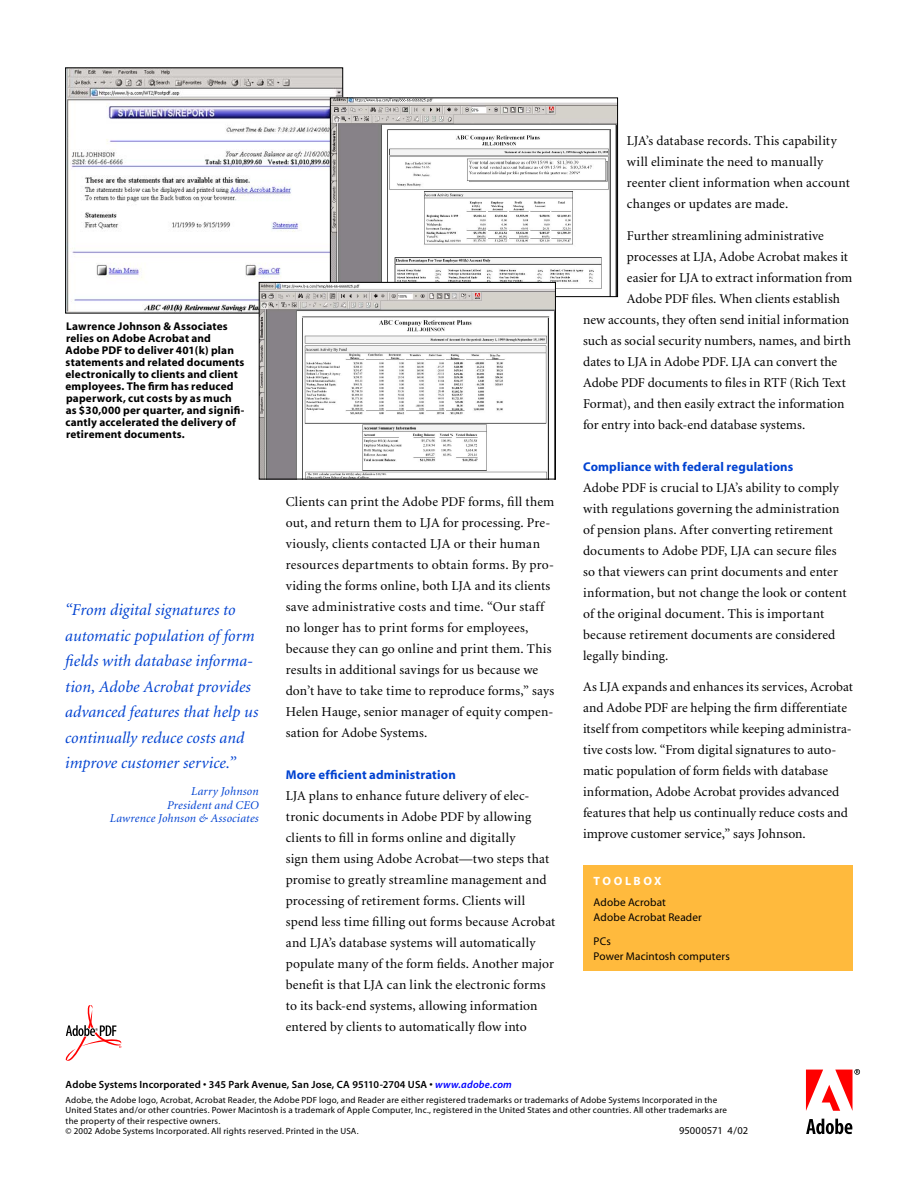
<style>
.page{position:relative;width:918px;height:1188px;background:#fff}
.page>*{position:absolute;margin:0;border:0;box-sizing:border-box;transform-origin:0 0}
.t1{font:64.5px "Adobe Corp ID Adobe";color:#f00}
.t2{font:16.5px/25.5px "Adobe Corp ID Minion Rg It";letter-spacing:.005em;color:#0042d1}
.t3{font:13.5px/21px "Adobe Corp ID Minion Rg";letter-spacing:.01em;color:#000}
.t4{font:12.75px "Adobe Corp ID Myriad Bd";letter-spacing:.01em;color:#0042d1}
.t5{font:12px/13.5px "Adobe Corp ID Minion Rg It";letter-spacing:.015em;color:#0042d1;text-align:right}
.t6{font:12px "Adobe Corp ID Myriad Bd";letter-spacing:.21em;color:#fff}
.t7{font:11.25px/12px "Adobe Corp ID Myriad Bd";letter-spacing:.015em;color:#000}
.t8{font:11.25px/15px "Adobe Corp ID Myriad Rg";letter-spacing:.01em;color:#000}
.t9{font:10.5px "Adobe Corp ID Myriad Sb";letter-spacing:.015em;color:#000}
.t10{font:10.5px "Adobe Corp ID Myriad Rg";letter-spacing:.005em;color:#000}
.t11{font:9px/10.5px "Adobe Corp ID Myriad Rg";letter-spacing:.02em;color:#000}
.s1{font-family:"Adobe Corp ID Myriad Sb It";color:#00f}
.s2{color:#000}
</style>
<div class="page">
<div style="left:583px;top:866px;width:270px;height:105px;background:#ffba3d"></div>
<img style="left:67px;top:70px;width:274px;height:242px">
<div style="left:65px;top:68px;width:278px;height:246px;border:1px solid #000"></div>
<img style="left:332px;top:99px;width:284px;height:196px">
<div style="left:330px;top:97px;width:288px;height:200px;border:1px solid #000"></div>
<img style="left:261px;top:284px;width:293px;height:193px">
<div style="left:259px;top:282px;width:297px;height:197px;border:1px solid #000"></div>
<svg style="left:65px;top:1005px;width:57px;height:56px"></svg>
<p class="t7" style="left:65px;top:320px;width:180px">Lawrence Johnson &amp; Associates relies on Adobe Acrobat and<br>Adobe PDF to deliver 401(k) plan statements and related documents electronically to clients and client employees. The firm has reduced paperwork, cut costs by as much as $30,000 per quarter, and signifi&shy;cantly accelerated the delivery of retirement documents.</p>
<p class="t2" style="left:65px;top:597px;width:195px">“From digital signatures to automatic population of form fields with database informa&shy;tion, Adobe Acrobat provides advanced features that help us continually reduce costs and improve customer service.”</p>
<p class="t5" style="left:110px;top:784px;width:150px">Larry Johnson<br>President and CEO<br>Lawrence Johnson &amp; Associates</p>
<p class="t3" style="left:286px;top:491px;width:270px">Clients can print the Adobe PDF forms, fill them out, and return them to LJA for processing. Pre&shy;viously, clients contacted LJA or their human resources departments to obtain forms. By pro&shy;viding the forms online, both LJA and its clients save administrative costs and time. “Our staff no longer has to print forms for employees, because they can go online and print them. This results in additional savings for us because we don’t have to take time to reproduce forms,” says Helen Hauge, senior manager of equity compen&shy;sation for Adobe Systems.</p>
<p class="t4" style="left:286px;top:767px;width:172px">More efficient administration</p>
<p class="t3" style="left:286px;top:785px;width:271px">LJA plans to enhance future delivery of elec&shy;tronic documents in Adobe PDF by allowing clients to fill in forms online and digitally<br>sign them using Adobe Acrobat—two steps that promise to greatly streamline management and processing of retirement forms. Clients will spend less time filling out forms because Acrobat and LJA’s database systems will automatically populate many of the form fields. Another major benefit is that LJA can link the electronic forms to its back-end systems, allowing information entered by clients to automatically flow into</p>
<p class="t3" style="left:627px;top:130px;width:224px">LJA’s database records. This capability will eliminate the need to manually reenter client information when account changes or updates are made.</p>
<p class="t3" style="left:627px;top:224px;width:198px">Further streamlining administrative</p>
<p class="t3" style="left:627px;top:245px;width:223px">processes at LJA, Adobe Acrobat makes it</p>
<p class="t3" style="left:627px;top:266px;width:227px">easier for LJA to extract information from</p>
<p class="t3" style="left:627px;top:287px;width:215px">Adobe PDF files. When clients establish</p>
<p class="t3" style="left:583px;top:308px;width:268px">new accounts, they often send initial information</p>
<p class="t3" style="left:583px;top:329px;width:269px">such as social security numbers, names, and birth</p>
<p class="t3" style="left:583px;top:350px;width:256px">dates to LJA in Adobe PDF. LJA can convert the</p>
<p class="t3" style="left:583px;top:371px;width:264px">Adobe PDF documents to files in RTF (Rich Text</p>
<p class="t3" style="left:583px;top:392px;width:263px">Format), and then easily extract the information</p>
<p class="t3" style="left:583px;top:413px;width:224px">for entry into back-end database systems.</p>
<p class="t4" style="left:583px;top:459px;width:212px">Compliance with federal regulations</p>
<p class="t3" style="left:583px;top:476px;width:265px">Adobe PDF is crucial to LJA’s ability to comply with regulations governing the administration of pension plans. After converting retirement documents to Adobe PDF, LJA can secure files so that viewers can print documents and enter information, but not change the look or content of the original document. This is important because retirement documents are considered legally binding.</p>
<p class="t3" style="left:583px;top:676px;width:272px">As LJA expands and enhances its services, Acrobat and Adobe PDF are helping the firm differentiate itself from competitors while keeping administra&shy;tive costs low. “From digital signatures to auto&shy;matic population of form fields with database information, Adobe Acrobat provides advanced features that help us continually reduce costs and improve customer service,” says Johnson.</p>
<p class="t6" style="left:594px;top:874px;width:69px">TOOLBOX</p>
<p class="t8" style="left:594px;top:895px;width:110px">Adobe Acrobat<br>Adobe Acrobat Reader</p>
<p class="t8" style="left:594px;top:934px;width:138px">PCs<br>Power Macintosh computers</p>
<p class="t9" style="left:66px;top:1078px;width:448px">Adobe Systems Incorporated • 345 Park Avenue, San Jose, CA 95110-2704 USA • <span class="s1">www.adobe.com</span></p>
<p class="t11" style="left:66px;top:1094px;width:663px">Adobe, the Adobe logo, Acrobat, Acrobat Reader, the Adobe PDF logo, and Reader are either registered trademarks or trademarks of Adobe Systems Incorporated in the United States and/or other countries. Power Macintosh is a trademark of Apple Computer, Inc., registered in the United States and other countries. All other trademarks are the property of their respective owners.<br>© 2002 Adobe Systems Incorporated. All rights reserved. Printed in the USA.</p>
<p class="t10" style="left:679px;top:1124px;width:71px">95000571 4/02</p>
<p class="t1" style="left:806px;top:1074px;width:49px">b<span class="s2">c</span></p>
</div>
